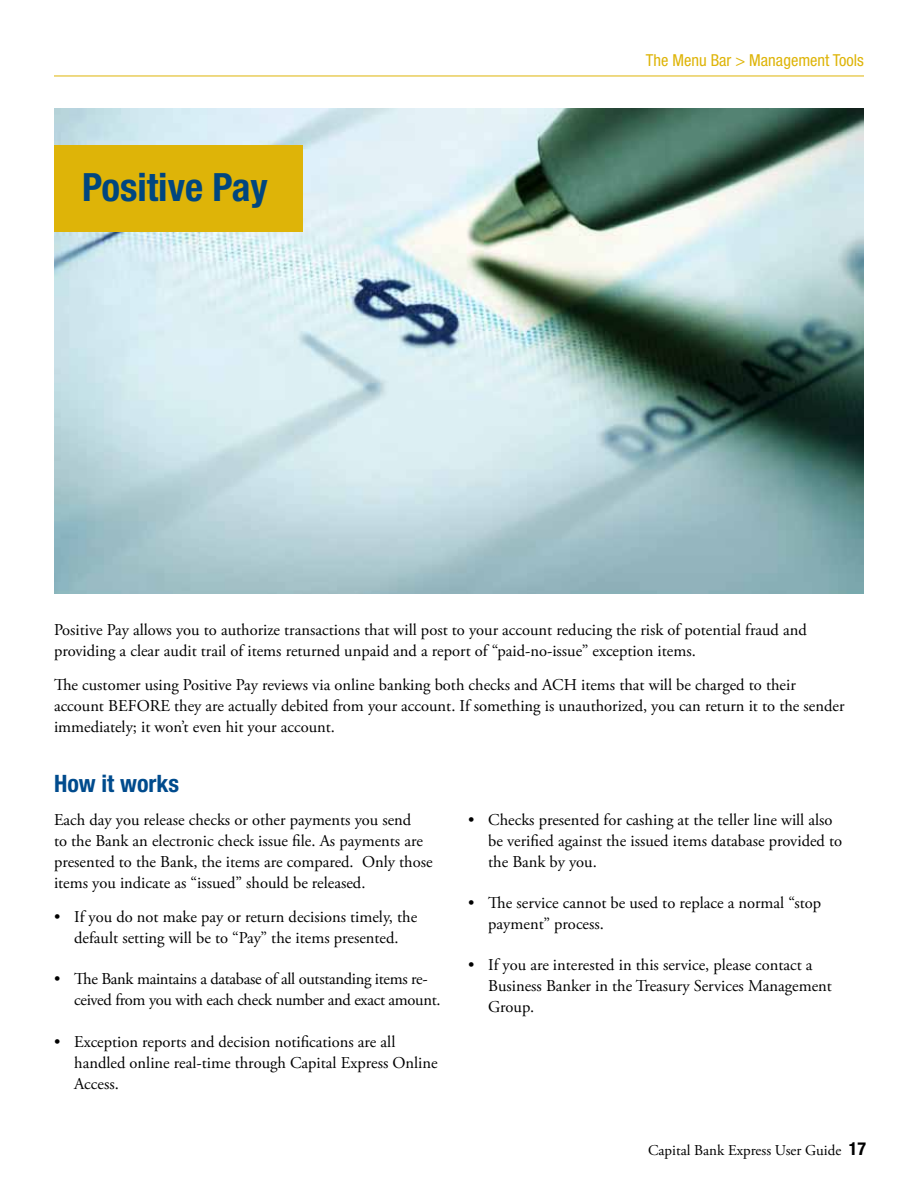
<style>
.page{position:relative;width:918px;height:1188px;background:#fff}
.page>*{position:absolute;margin:0;border:0;box-sizing:border-box;transform-origin:0 0}
.t1{font:700 condensed 39px "Helvetica Neue LT Std";color:#00467f}
.t2{font:700 condensed 24px "Helvetica Neue LT Std";color:#004b8d}
.t3{font:16.5px/21px "Adobe Garamond Pro";color:#000}
.t4{font:16.5px/21px "Adobe Garamond Pro";letter-spacing:-.02em;color:#000}
.t5{font:condensed 16.5px "Helvetica Neue LT Std";color:#deb408}
.t6{font:15px "Adobe Garamond Pro";color:#000}
.s1{font-family:"Helvetica Neue LT Std";font-weight:700;font-stretch:condensed;font-size:18px}
</style>
<div class="page">
<hr style="left:54px;top:76px;width:810px;height:1px;background:#deb408">
<img style="left:54px;top:108px;width:810px;height:486px">
<div style="left:54px;top:145px;width:248px;height:87px;background:#deb408"></div>
<h1 class="t1" style="left:82px;top:164px;width:187px">Positive Pay</h1>
<p class="t5" style="left:646px;top:50px;width:220px">The Menu Bar &gt; Management Tools</p>
<p class="t3" style="left:54px;top:619px;width:754px">Positive Pay allows you to authorize transactions that will post to your account reducing the risk of potential fraud and providing a clear audit trail of items returned unpaid and a report of “paid-no-issue” exception items.</p>
<p class="t3" style="left:54px;top:675px;width:792px">The customer using Positive Pay reviews via online banking both checks and ACH items that will be charged to their account BEFORE they are actually debited from your account. If something is unauthorized, you can return it to the sender immediately; it won’t even hit your account.</p>
<h2 class="t2" style="left:54px;top:769px;width:127px">How it works</h2>
<p class="t3" style="left:54px;top:810px;width:380px">Each day you release checks or other payments you send<br>to the Bank an electronic check issue file. As payments are presented to the Bank, the items are compared. Only those items you indicate as “issued” should be released.</p>
<p class="t3" style="left:54px;top:907px;width:365px;text-align:center">• If you do not make pay or return decisions timely, the default setting will be to “Pay” the items presented.</p>
<p class="t4" style="left:74px;top:969px;width:368px;text-indent:-20px">• The Bank maintains a database of all outstanding items re&shy;ceived from you with each check number and exact amount.</p>
<p class="t3" style="left:74px;top:1032px;width:365px;text-indent:-20px">• Exception reports and decision notifications are all handled online real-time through Capital Express Online<br>Access.</p>
<p class="t3" style="left:488px;top:810px;width:355px;text-indent:-20px">• Checks presented for cashing at the teller line will also be verified against the issued items database provided to the Bank by you.</p>
<p class="t3" style="left:488px;top:893px;width:334px;text-indent:-20px">• The service cannot be used to replace a normal “stop payment” process.</p>
<p class="t3" style="left:488px;top:955px;width:345px;text-indent:-20px">• If you are interested in this service, please contact a<br>Business Banker in the Treasury Services Management<br>Group.</p>
<p class="t6" style="left:648px;top:1142px;width:220px">Capital Bank Express User Guide <span class="s1">17</span></p>
</div>
